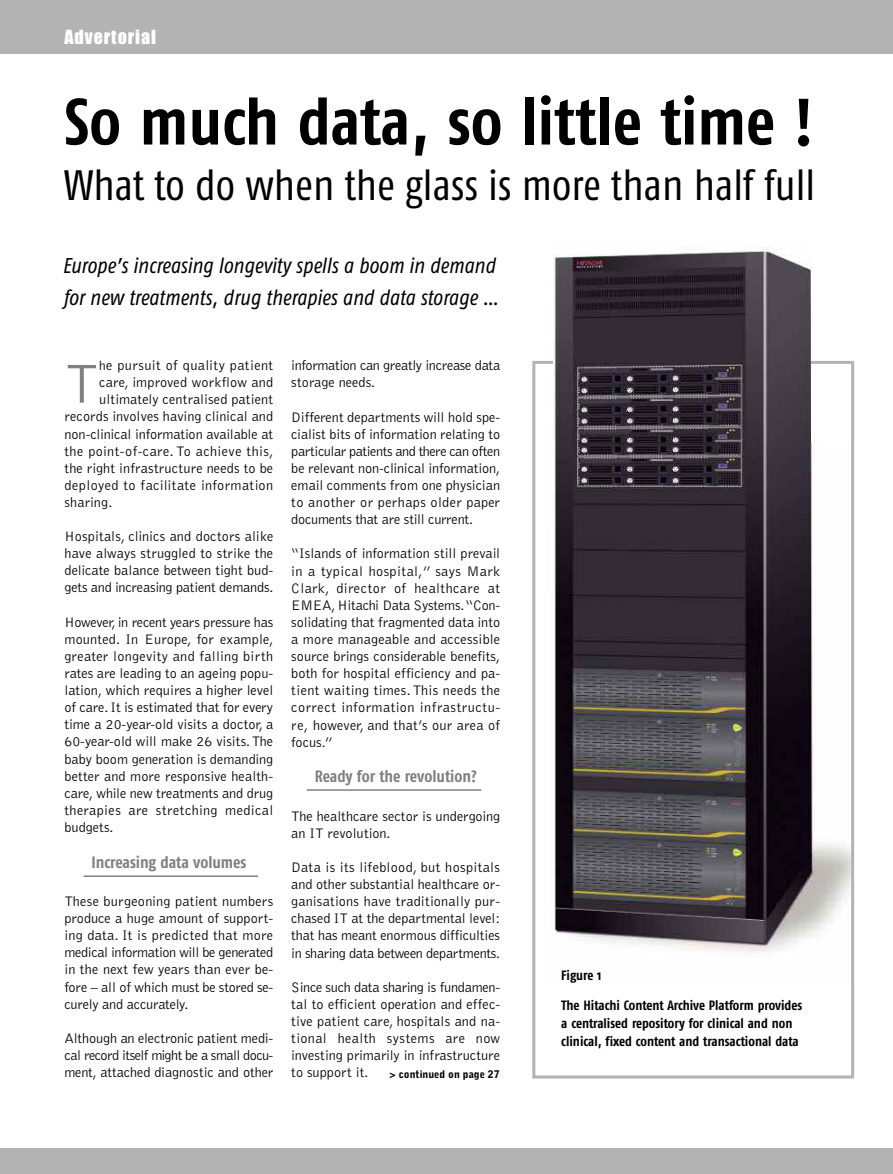
<style>
.page{position:relative;width:893px;height:1174px;background:#fff}
.page>*{position:absolute;margin:0;border:0;box-sizing:border-box;transform-origin:0 0}
.t1{font:700 65.25px "Fago Co";color:#000}
.t2{font:300 56.85px "Bell Gothic";color:#808080}
.t3{font:42.45px "Fago Co";letter-spacing:-.005em;color:#000}
.t4{font:italic 21.45px/31.5px "Fago Co";color:#000}
.t5{font:18px "Impact";letter-spacing:.055em;color:#fff}
.t6{font:700 16.5px "Fago Co";letter-spacing:-.005em;color:#808080}
.t7{font:300 14.25px/17.1px "Bell Gothic";color:#000;text-align:justify}
.t8{font:300 14.25px "Bell Gothic";letter-spacing:.03em;color:#000}
.t9{font:300 14.25px/17.1px "Bell Gothic";letter-spacing:-.02em;color:#000}
.t10{font:300 14.25px "Bell Gothic";letter-spacing:.025em;color:#000}
.t11{font:700 13.5px/18px "Fago Co";color:#000}
.t12{font:900 10.5px "Bell Gothic";color:#000}
.s1{font-size:13.5px}
</style>
<div class="page">
<svg style="left:0;top:0;width:5px;height:54px"></svg>
<div style="left:0;top:1148px;width:893px;height:26px;background:#b3b3b3"></div>
<div style="left:1px;top:0;width:892px;height:53px;background:#b3b3b3"></div>
<div style="left:532px;top:361px;width:322px;height:717px;border:3px solid #b3b3b3"></div>
<img style="left:554px;top:247px;width:257px;height:197px">
<img style="left:554px;top:444px;width:296px;height:508px">
<hr style="left:84px;top:875px;width:174px;height:2px;background:#808080">
<hr style="left:307px;top:789px;width:174px;height:1px;background:#808080">
<p class="t5" style="left:64px;top:27px;width:93px">Advertorial</p>
<h1 class="t1" style="left:64px;top:99px;width:751px">So much data, so little time !</h1>
<h3 class="t3" style="left:64px;top:170px;width:753px">What to do when the glass is more than half full</h3>
<h3 class="t4" style="left:62px;top:252px;width:438px">Europe’s increasing longevity spells a boom in demand for new treatments, drug therapies and data storage …</h3>
<h2 class="t2" style="left:64px;top:363px;width:36px">T</h2>
<p class="t10" style="left:99px;top:360px;width:176px"><span class="s1">h</span>e pursuit of quality patient</p>
<p class="t7" style="left:99px;top:375px;width:176px">care, improved workflow and</p>
<p class="t7" style="left:99px;top:392px;width:176px">ultimately centralised patient</p>
<p class="t7" style="left:64px;top:409px;width:210px">records involves having clinical and</p>
<p class="t7" style="left:64px;top:426px;width:210px">non-clinical information available at</p>
<p class="t8" style="left:64px;top:445px;width:210px">the point-of-care. To achieve this,</p>
<p class="t7" style="left:64px;top:460px;width:210px">the right infrastructure needs to be</p>
<p class="t8" style="left:64px;top:480px;width:210px">deployed to facilitate information</p>
<p class="t7" style="left:64px;top:494px;width:49px">sharing.</p>
<p class="t7" style="left:64px;top:528px;width:210px">Hospitals, clinics and doctors alike have always struggled to strike the delicate balance between tight bud&shy;gets and increasing patient demands.</p>
<p class="t7" style="left:64px;top:614px;width:210px">However, in recent years pressure has mounted. In Europe, for example, greater longevity and falling birth rates are leading to an ageing popu&shy;lation, which requires a higher level of care. It is estimated that for every time a 20-year-old visits a doctor, a 60-year-old will make 26 visits.The baby boom generation is demanding better and more responsive health&shy;care, while new treatments and drug therapies are stretching medical budgets.</p>
<p class="t6" style="left:91px;top:856px;width:156px">Increasing data volumes</p>
<p class="t7" style="left:64px;top:893px;width:210px">These burgeoning patient numbers produce a huge amount of support&shy;ing data. It is predicted that more medical information will be generated in the next few years than ever be&shy;fore – all of which must be stored se&shy;curely and accurately.</p>
<p class="t7" style="left:64px;top:1030px;width:210px">Although an electronic patient medi&shy;cal record itself might be a small docu&shy;ment, attached diagnostic and other</p>
<p class="t9" style="left:291px;top:358px;width:210px">information can greatly increase data storage needs.</p>
<p class="t7" style="left:291px;top:409px;width:210px">Different departments will hold spe&shy;cialist bits of information relating to particular patients and there can often be relevant non-clinical information, email comments from one physician to another or perhaps older paper documents that are still current.</p>
<p class="t7" style="left:291px;top:546px;width:210px">“Islands of information still prevail in a typical hospital,” says Mark Clark, director of healthcare at EMEA, Hitachi Data Systems.“Con&shy;solidating that fragmented data into a more manageable and accessible source brings considerable benefits, both for hospital efficiency and pa&shy;tient waiting times.This needs the correct information infrastructu&shy;re, however, and that’s our area of focus.”</p>
<p class="t6" style="left:315px;top:770px;width:163px">Ready for the revolution?</p>
<p class="t7" style="left:291px;top:808px;width:210px">The healthcare sector is undergoing an IT revolution.</p>
<p class="t7" style="left:291px;top:859px;width:210px">Data is its lifeblood, but hospitals and other substantial healthcare or&shy;ganisations have traditionally pur&shy;chased IT at the departmental level: that has meant enormous difficulties in sharing data between departments.</p>
<p class="t7" style="left:291px;top:979px;width:210px">Since such data sharing is fundamen&shy;tal to efficient operation and effec&shy;tive patient care, hospitals and na&shy;tional health systems are now investing primarily in infrastructure to support it.</p>
<p class="t12" style="left:389px;top:1070px;width:112px">&gt; continued on page 27</p>
<p class="t11" style="left:561px;top:967px;width:42px">Figure 1</p>
<p class="t11" style="left:561px;top:997px;width:242px">The Hitachi Content Archive Platform provides a centralised repository for clinical and non clinical, fixed content and transactional data</p>
</div>
